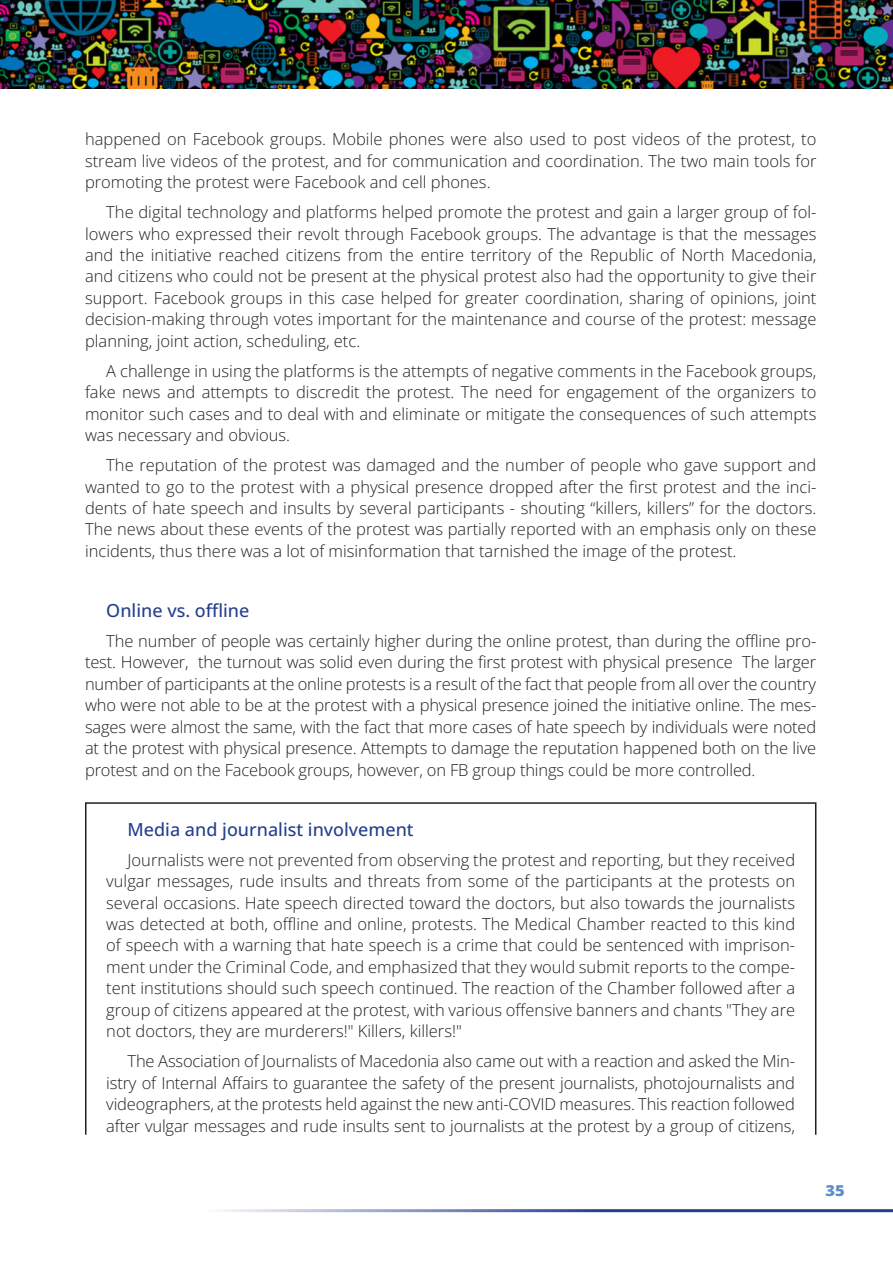
<style>
.page{position:relative;width:893px;height:1263px;background:#fff}
.page>*{position:absolute;margin:0;border:0;box-sizing:border-box;transform-origin:0 0}
.mal{font:500 18px "Open Sans";color:#253f8e}
.t1{font:300 16.5px/21.5px "Open Sans";color:#231f20;text-align:justify}
.t2{font:800 15px "Open Sans";color:#5e8eca;scale:1.1 1}
</style>
<div class="page">
<hr style="left:0;top:1209px;width:893px;height:3px;background:#253f8e">
<img style="left:0;top:0;width:893px;height:89px">
<div style="left:85px;top:802px;width:731px;height:333px;border:2px solid #231f20"></div>
<p class="t1" style="left:85px;top:128px;width:733px">happened on Facebook groups. Mobile phones were also used to post videos of the protest, to stream live videos of the protest, and for communication and coordination. The two main tools for promoting the protest were Facebook and cell phones.</p>
<p class="t1" style="left:85px;top:201px;width:733px;text-indent:21px">The digital technology and platforms helped promote the protest and gain a larger group of fol&shy;lowers who expressed their revolt through Facebook groups. The advantage is that the messages and the initiative reached citizens from the entire territory of the Republic of North Macedonia, and citizens who could not be present at the physical protest also had the opportunity to give their support. Facebook groups in this case helped for greater coordination, sharing of opinions, joint decision-making through votes important for the maintenance and course of the protest: message planning, joint action, scheduling, etc.</p>
<p class="t1" style="left:85px;top:360px;width:733px;text-indent:21px">A challenge in using the platforms is the attempts of negative comments in the Facebook groups, fake news and attempts to discredit the protest. The need for engagement of the organizers to monitor such cases and to deal with and eliminate or mitigate the consequences of such attempts was necessary and obvious.</p>
<p class="t1" style="left:85px;top:454px;width:733px;text-indent:21px">The reputation of the protest was damaged and the number of people who gave support and wanted to go to the protest with a physical presence dropped after the first protest and the inci&shy;dents of hate speech and insults by several participants - shouting “killers, killers” for the doctors.<br>The news about these events of the protest was partially reported with an emphasis only on these incidents, thus there was a lot of misinformation that tarnished the image of the protest.</p>
<p class="mal" style="left:106px;top:598px;width:145px">Online vs. offline</p>
<p class="t1" style="left:85px;top:630px;width:733px;text-indent:21px">The number of people was certainly higher during the online protest, than during the offline pro&shy;test. However, the turnout was solid even during the first protest with physical presence The larger number of participants at the online protests is a result of the fact that people from all over the country who were not able to be at the protest with a physical presence joined the initiative online. The mes&shy;sages were almost the same, with the fact that more cases of hate speech by individuals were noted at the protest with physical presence. Attempts to damage the reputation happened both on the live protest and on the Facebook groups, however, on FB group things could be more controlled.</p>
<p class="mal" style="left:128px;top:817px;width:288px">Media and journalist involvement</p>
<p class="t1" style="left:106px;top:848px;width:690px;text-indent:21px">Journalists were not prevented from observing the protest and reporting, but they received vulgar messages, rude insults and threats from some of the participants at the protests on several occasions. Hate speech directed toward the doctors, but also towards the journalists was detected at both, offline and online, protests. The Medical Chamber reacted to this kind of speech with a warning that hate speech is a crime that could be sentenced with imprison&shy;ment under the Criminal Code, and emphasized that they would submit reports to the compe&shy;tent institutions should such speech continued. The reaction of the Chamber followed after a group of citizens appeared at the protest, with various offensive banners and chants "They are not doctors, they are murderers!" Killers, killers!"</p>
<p class="t1" style="left:106px;top:1050px;width:690px;text-indent:21px">The Association of Journalists of Macedonia also came out with a reaction and asked the Min&shy;istry of Internal Affairs to guarantee the safety of the present journalists, photojournalists and videographers, at the protests held against the new anti-COVID measures. This reaction followed after vulgar messages and rude insults sent to journalists at the protest by a group of citizens,</p>
<p class="t2" style="left:825px;top:1181px;width:19px">35</p>
</div>
